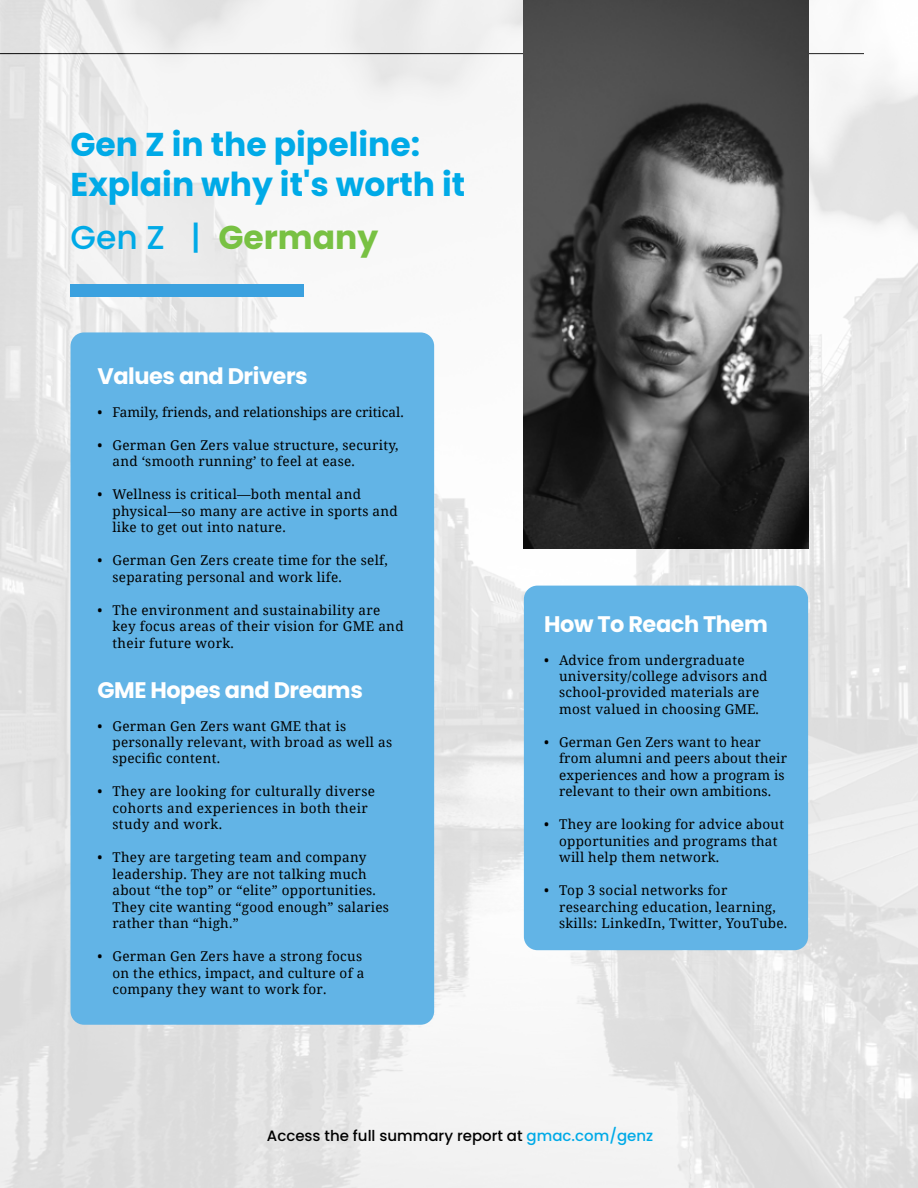
<style>
.page{position:relative;width:918px;height:1188px;background:#fff}
.page>*{position:absolute;margin:0;border:0;box-sizing:border-box;transform-origin:0 0}
.t1{font:700 33px/39.6px "Poppins";color:#00aae7}
.t2{font:700 33px "Poppins";color:#78c143}
.t3{font:700 22.5px "Poppins";letter-spacing:-.02em;color:#fff}
.t4{font:500 15px "Poppins";color:#000}
.t5{font:13.5px/16.5px "Noto Serif";letter-spacing:.02em;color:#000}
.t6{font:13.5px "Noto Serif";color:#000}
.s1{font-weight:500;color:#00aae7}
.s2{color:#00aae7}
</style>
<div class="page">
<img style="left:0;top:0;width:918px;height:1188px">
<div style="left:70px;top:332px;width:364px;height:693px;background:#62b4e6;border-radius:14px"></div>
<div style="left:524px;top:586px;width:284px;height:364px;background:#62b4e6;border-radius:14px"></div>
<img style="left:524px;top:0;width:284px;height:548px">
<div style="left:70px;top:284px;width:234px;height:13px;background:#3ba1df"></div>
<h1 class="t1" style="left:70px;top:125px;width:396px">Gen Z in the pipeline:<br>Explain why it's worth it</h1>
<h1 class="t2" style="left:70px;top:218px;width:309px"><span class="s1">Gen Z |</span> Germany</h1>
<h2 class="t3" style="left:98px;top:363px;width:212px">Values and Drivers</h2>
<p class="t6" style="left:98px;top:403px;width:308px">• Family, friends, and relationships are critical.</p>
<p class="t5" style="left:112px;top:436px;width:287px;text-indent:-15px">• German Gen Zers value structure, security, and ‘smooth running’ to feel at ease.</p>
<p class="t5" style="left:112px;top:486px;width:287px;text-indent:-15px">• Wellness is critical—both mental and physical—so many are active in sports and like to get out into nature.</p>
<p class="t5" style="left:112px;top:552px;width:277px;text-indent:-15px">• German Gen Zers create time for the self, separating personal and work life.</p>
<p class="t5" style="left:112px;top:601px;width:293px;text-indent:-15px">• The environment and sustainability are key focus areas of their vision for GME and their future work.</p>
<h2 class="t3" style="left:98px;top:677px;width:267px">GME Hopes and Dreams</h2>
<p class="t5" style="left:112px;top:717px;width:281px;text-indent:-15px">• German Gen Zers want GME that is personally relevant, with broad as well as specific content.</p>
<p class="t5" style="left:112px;top:783px;width:264px;text-indent:-15px">• They are looking for culturally diverse cohorts and experiences in both their study and work.</p>
<p class="t5" style="left:112px;top:849px;width:278px;text-indent:-15px">• They are targeting team and company leadership. They are not talking much about “the top” or “elite” opportunities.<br>They cite wanting “good enough” salaries rather than “high.”</p>
<p class="t5" style="left:112px;top:948px;width:253px;text-indent:-15px">• German Gen Zers have a strong focus on the ethics, impact, and culture of a company they want to work for.</p>
<h2 class="t3" style="left:544px;top:611px;width:225px">How To Reach Them</h2>
<p class="t5" style="left:559px;top:651px;width:210px;text-indent:-15px">• Advice from undergraduate university/college advisors and school-provided materials are most valued in choosing GME.</p>
<p class="t5" style="left:559px;top:733px;width:229px;text-indent:-15px">• German Gen Zers want to hear from alumni and peers about their experiences and how a program is relevant to their own ambitions.</p>
<p class="t5" style="left:559px;top:816px;width:227px;text-indent:-15px">• They are looking for advice about opportunities and programs that will help them network.</p>
<p class="t5" style="left:559px;top:882px;width:230px;text-indent:-15px">• Top 3 social networks for researching education, learning, skills: LinkedIn, Twitter, YouTube.</p>
<p class="t4" style="left:267px;top:1127px;width:388px">Access the full summary report at <span class="s2">gmac.com/genz</span></p>
</div>
